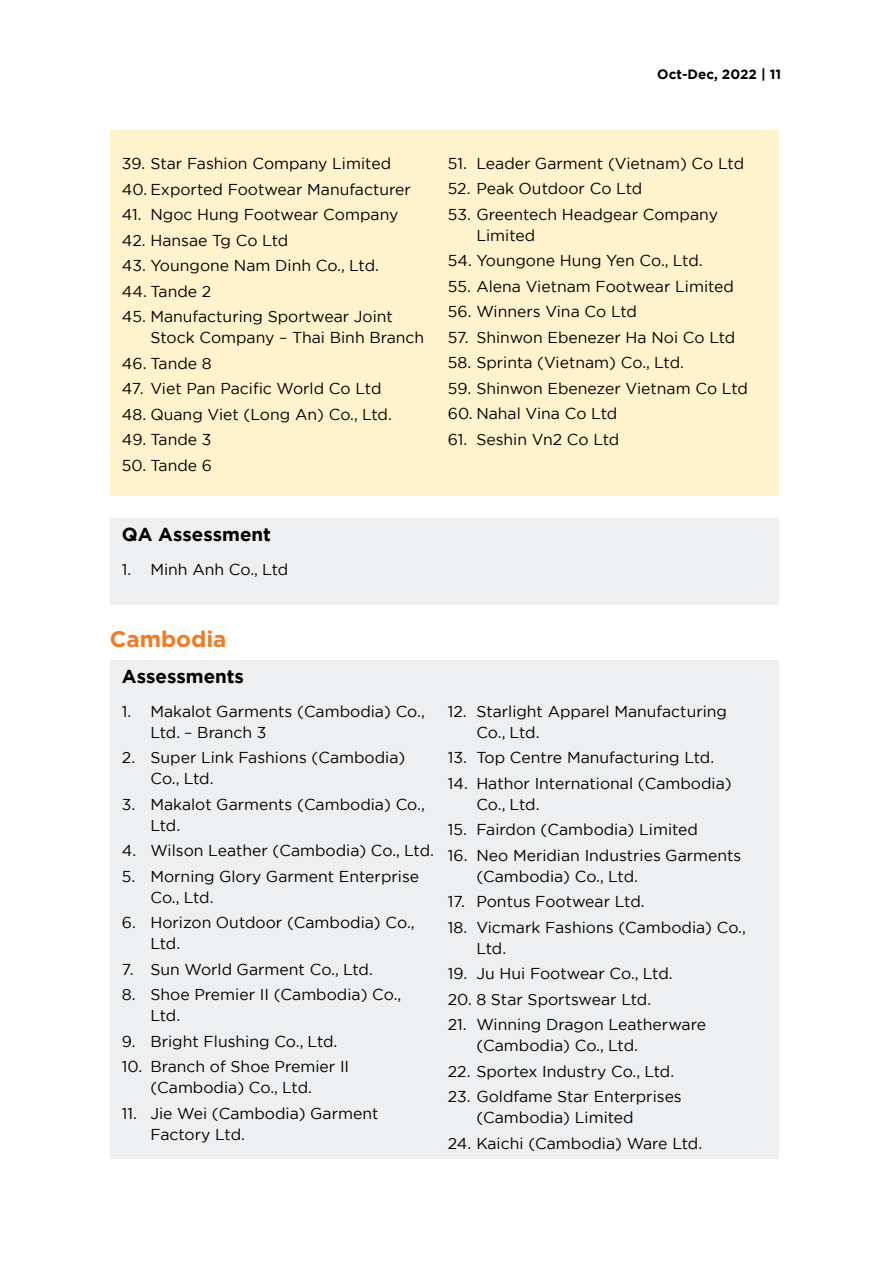
<style>
.page{position:relative;width:893px;height:1263px;background:#fff}
.page>*{position:absolute;margin:0;border:0;box-sizing:border-box;transform-origin:0 0}
.t1{font:700 22.5px "Gotham";color:#f47920}
.t2{font:700 18.75px "Gotham";color:#000}
.t3{font:15.75px/21px "Gotham";color:#000}
.t4{font:700 13.5px "Gotham";color:#000}
</style>
<div class="page">
<div style="left:110px;top:661px;width:669px;height:498px;background:#eeeff0"></div>
<div style="left:110px;top:518px;width:669px;height:87px;background:#eeeff0"></div>
<div style="left:110px;top:131px;width:669px;height:365px;background:#fff3cd"></div>
<p class="t4" style="left:657px;top:66px;width:126px">Oct-Dec, 2022 | 11</p>
<p class="t3" style="left:122px;top:153px;width:271px">39. Star Fashion Company Limited</p>
<p class="t3" style="left:122px;top:178px;width:290px">40. Exported Footwear Manufacturer</p>
<p class="t3" style="left:122px;top:204px;width:278px">41. Ngoc Hung Footwear Company</p>
<p class="t3" style="left:122px;top:229px;width:168px">42. Hansae Tg Co Ltd</p>
<p class="t3" style="left:122px;top:255px;width:259px">43. Youngone Nam Dinh Co., Ltd.</p>
<p class="t3" style="left:122px;top:280px;width:91px">44. Tande 2</p>
<p class="t3" style="left:150px;top:306px;width:275px;text-indent:-29px">45. Manufacturing Sportwear Joint<br>Stock Company – Thai Binh Branch</p>
<p class="t3" style="left:122px;top:352px;width:91px">46. Tande 8</p>
<p class="t3" style="left:122px;top:378px;width:261px">47. Viet Pan Pacific World Co Ltd</p>
<p class="t3" style="left:122px;top:403px;width:271px">48. Quang Viet (Long An) Co., Ltd.</p>
<p class="t3" style="left:122px;top:429px;width:91px">49. Tande 3</p>
<p class="t3" style="left:122px;top:454px;width:92px">50. Tande 6</p>
<p class="t3" style="left:448px;top:153px;width:298px">51. Leader Garment (Vietnam) Co Ltd</p>
<p class="t3" style="left:448px;top:178px;width:196px">52. Peak Outdoor Co Ltd</p>
<p class="t3" style="left:476px;top:204px;width:243px;text-indent:-29px">53. Greentech Headgear Company<br>Limited</p>
<p class="t3" style="left:448px;top:250px;width:256px">54. Youngone Hung Yen Co., Ltd.</p>
<p class="t3" style="left:448px;top:276px;width:288px">55. Alena Vietnam Footwear Limited</p>
<p class="t3" style="left:448px;top:301px;width:191px">56. Winners Vina Co Ltd</p>
<p class="t3" style="left:448px;top:327px;width:289px">57. Shinwon Ebenezer Ha Noi Co Ltd</p>
<p class="t3" style="left:448px;top:352px;width:238px">58. Sprinta (Vietnam) Co., Ltd.</p>
<p class="t3" style="left:448px;top:378px;width:302px">59. Shinwon Ebenezer Vietnam Co Ltd</p>
<p class="t3" style="left:448px;top:403px;width:171px">60. Nahal Vina Co Ltd</p>
<p class="t3" style="left:448px;top:429px;width:173px">61. Seshin Vn2 Co Ltd</p>
<p class="t2" style="left:122px;top:523px;width:151px">QA Assessment</p>
<p class="t3" style="left:122px;top:558px;width:168px">1. Minh Anh Co., Ltd</p>
<h1 class="t1" style="left:110px;top:624px;width:118px">Cambodia</h1>
<p class="t2" style="left:122px;top:665px;width:124px">Assessments</p>
<p class="t3" style="left:150px;top:700px;width:276px;text-indent:-29px">1. Makalot Garments (Cambodia) Co.,<br>Ltd. – Branch 3</p>
<p class="t3" style="left:150px;top:747px;width:256px;text-indent:-29px">2. Super Link Fashions (Cambodia)<br>Co., Ltd.</p>
<p class="t3" style="left:150px;top:793px;width:276px;text-indent:-29px">3. Makalot Garments (Cambodia) Co.,<br>Ltd.</p>
<p class="t3" style="left:122px;top:840px;width:314px">4. Wilson Leather (Cambodia) Co., Ltd.</p>
<p class="t3" style="left:150px;top:865px;width:270px;text-indent:-29px">5. Morning Glory Garment Enterprise<br>Co., Ltd.</p>
<p class="t3" style="left:150px;top:912px;width:266px;text-indent:-29px">6. Horizon Outdoor (Cambodia) Co.,<br>Ltd.</p>
<p class="t3" style="left:122px;top:958px;width:252px">7. Sun World Garment Co., Ltd.</p>
<p class="t3" style="left:150px;top:984px;width:252px;text-indent:-29px">8. Shoe Premier II (Cambodia) Co.,<br>Ltd.</p>
<p class="t3" style="left:122px;top:1030px;width:217px">9. Bright Flushing Co., Ltd.</p>
<p class="t3" style="left:122px;top:1056px;width:229px;text-align:center">10. Branch of Shoe Premier II (Cambodia) Co., Ltd.</p>
<p class="t3" style="left:150px;top:1102px;width:230px;text-indent:-29px">11. Jie Wei (Cambodia) Garment<br>Factory Ltd.</p>
<p class="t3" style="left:476px;top:700px;width:252px;text-indent:-29px">12. Starlight Apparel Manufacturing<br>Co., Ltd.</p>
<p class="t3" style="left:448px;top:747px;width:268px">13. Top Centre Manufacturing Ltd.</p>
<p class="t3" style="left:476px;top:772px;width:257px;text-indent:-29px">14. Hathor International (Cambodia)<br>Co., Ltd.</p>
<p class="t3" style="left:448px;top:819px;width:252px">15. Fairdon (Cambodia) Limited</p>
<p class="t3" style="left:476px;top:844px;width:267px;text-indent:-29px">16. Neo Meridian Industries Garments (Cambodia) Co., Ltd.</p>
<p class="t3" style="left:448px;top:891px;width:198px">17. Pontus Footwear Ltd.</p>
<p class="t3" style="left:476px;top:916px;width:271px;text-indent:-29px">18. Vicmark Fashions (Cambodia) Co.,<br>Ltd.</p>
<p class="t3" style="left:448px;top:963px;width:226px">19. Ju Hui Footwear Co., Ltd.</p>
<p class="t3" style="left:448px;top:988px;width:205px">20. 8 Star Sportswear Ltd.</p>
<p class="t3" style="left:476px;top:1014px;width:231px;text-indent:-29px">21. Winning Dragon Leatherware (Cambodia) Co., Ltd.</p>
<p class="t3" style="left:448px;top:1060px;width:228px">22. Sportex Industry Co., Ltd.</p>
<p class="t3" style="left:476px;top:1086px;width:207px;text-indent:-29px">23. Goldfame Star Enterprises (Cambodia) Limited</p>
<p class="t3" style="left:448px;top:1132px;width:256px">24. Kaichi (Cambodia) Ware Ltd.</p>
</div>
